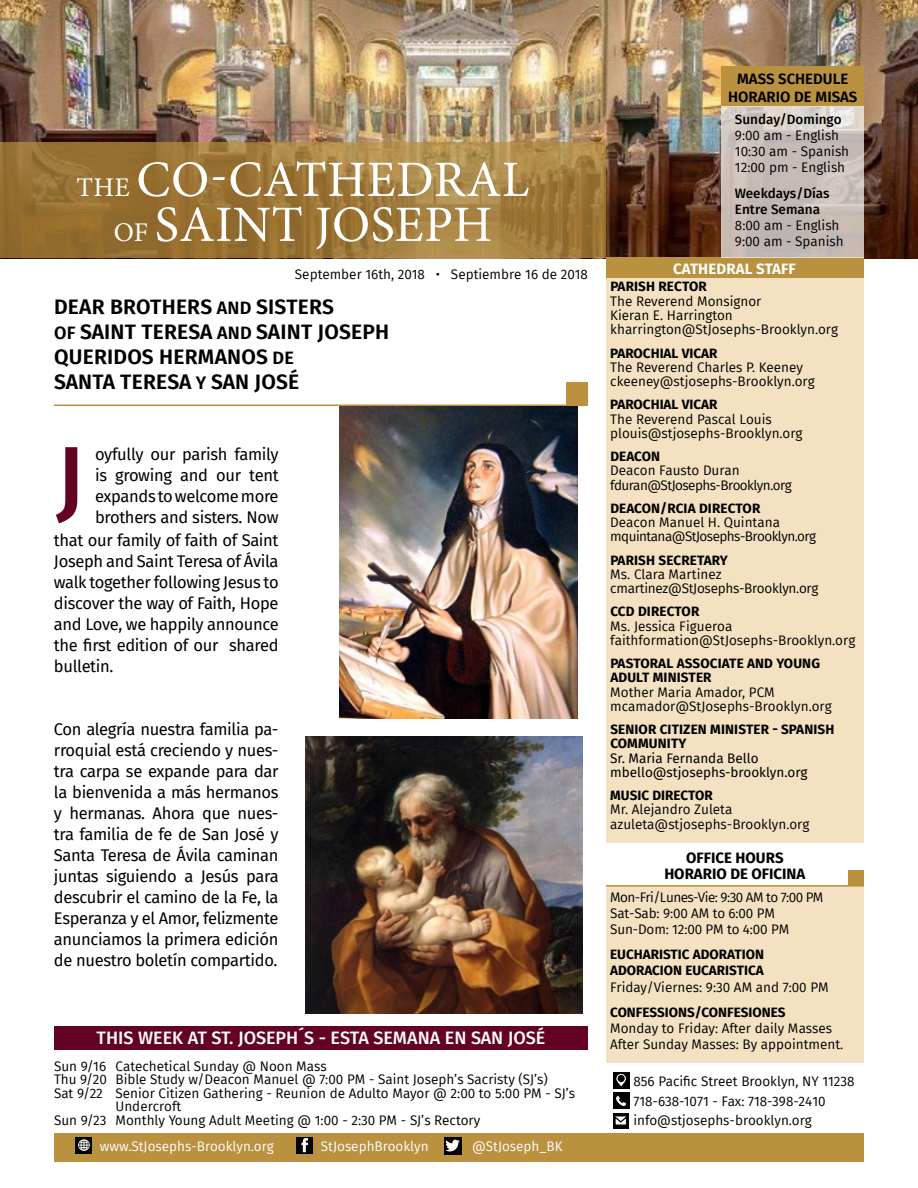
<style>
.page{position:relative;width:918px;height:1188px;background:#fff}
.page>*{position:absolute;margin:0;border:0;box-sizing:border-box;transform-origin:0 0}
.t1{font:500 90px "Fira Sans";color:#640221}
.t2{font:51px/45px "Minion Pro";letter-spacing:.01em;color:#fff;text-align:center}
.t3{font:600 21px/25.2px "Fira Sans";letter-spacing:.01em;color:#000}
.t4{font:500 18px "Fira Sans";color:#fff}
.t5{font:16.5px/21px "Fira Sans";letter-spacing:-.02em;color:#000;text-align:justify}
.t6{font:700 15px/16.5px "Fira Sans";color:#000;text-align:center}
.t7{font:600 15px/18px "Fira Sans";color:#000;text-align:center}
.t8{font:700 15px "Fira Sans";letter-spacing:.01em;color:#fff}
.t9{font:13.5px/14.2px "Fira Sans";color:#000}
.t10{font:700 13.5px/14.2px "Fira Sans";color:#000}
.t11{font:13.5px/16.2px "Fira Sans";letter-spacing:-.02em;color:#000}
.t12{font:13.5px/14.2px "Fira Sans";letter-spacing:-.04em;color:#000}
.t13{font:13.5px "Fira Sans";color:#fff}
.t14{font:13.5px/14.2px "Fira Sans";color:#000}
.t15{font:500 13.5px/16.2px "Fira Sans";color:#000}
.s1{font-size:27px}
.s2{font-size:18px}
</style>
<div class="page">
<img style="left:340px;top:406px;width:237px;height:313px">
<img style="left:306px;top:737px;width:277px;height:276px">
<img style="left:0;top:0;width:918px;height:258px">
<div style="left:606px;top:886px;width:258px;height:177px;background:#f3e1c2"></div>
<div style="left:606px;top:276px;width:258px;height:566px;background:#f3e1c2"></div>
<div style="left:54px;top:1134px;width:810px;height:28px;background:#b9913f"></div>
<svg style="left:0;top:143px;width:606px;height:115px;background:#9e793a"></svg>
<div style="left:76px;top:1137px;width:16px;height:16px;background:#000"></div>
<svg style="left:78px;top:1139px;width:12px;height:12px"></svg>
<div style="left:297px;top:1137px;width:16px;height:16px;background:#000"></div>
<svg style="left:301px;top:1138px;width:7px;height:14px"></svg>
<div style="left:606px;top:258px;width:258px;height:20px;background:#b9913f"></div>
<div style="left:54px;top:1026px;width:534px;height:24px;background:#640221"></div>
<div style="left:613px;top:1073px;width:16px;height:16px;background:#000"></div>
<svg style="left:616px;top:1074px;width:10px;height:12px"></svg>
<div style="left:618px;top:1075px;width:7px;height:7px;background:#000;border-radius:50%"></div>
<div style="left:613px;top:1093px;width:16px;height:16px;background:#000"></div>
<svg style="left:616px;top:1096px;width:10px;height:10px"></svg>
<div style="left:613px;top:1113px;width:15px;height:15px;background:#000"></div>
<svg style="left:615px;top:1116px;width:12px;height:9px"></svg>
<hr style="left:606px;top:885px;width:258px;height:2px;background:#b9913f">
<div style="left:848px;top:870px;width:16px;height:16px;background:#b9913f"></div>
<div style="left:721px;top:66px;width:143px;height:41px;background:#b9913f"></div>
<svg style="left:721px;top:107px;width:143px;height:151px;background:#c9bfbb"></svg>
<div style="left:567px;top:382px;width:21px;height:23px;background:#b9913f"></div>
<hr style="left:54px;top:405px;width:534px;height:1px;background:#b9913f">
<svg style="left:444px;top:1137px;width:17px;height:17px"></svg>
<svg style="left:445px;top:1140px;width:15px;height:11px"></svg>
<h2 class="t2" style="left:77px;top:157px;width:454px"><span class="s1">THE</span> CO-CATHEDRAL<br><span class="s1">OF</span> SAINT JOSEPH</h2>
<p class="t9" style="left:295px;top:267px;width:295px">September 16th, 2018 • Septiembre 16 de 2018</p>
<h3 class="t3" style="left:54px;top:293px;width:337px">DEAR BROTHERS <span class="s2">AND</span> SISTERS<br><span class="s2">OF</span> SAINT TERESA <span class="s2">AND</span> SAINT JOSEPH<br>QUERIDOS HERMANOS <span class="s2">DE<br></span>SANTA TERESA <span class="s2">Y</span> SAN JOSÉ</h3>
<h1 class="t1" style="left:56px;top:406px;width:30px">J</h1>
<p class="t5" style="left:95px;top:444px;width:185px">oyfully our parish family is growing and our tent expands to welcome more brothers and sisters. Now</p>
<p class="t5" style="left:54px;top:529px;width:226px">that our family of faith of Saint Joseph and Saint Teresa of Ávila walk together following Jesus to discover the way of Faith, Hope and Love, we happily announce the first edition of our shared bulletin.</p>
<p class="t5" style="left:54px;top:718px;width:226px">Con alegría nuestra familia pa&shy;rroquial está creciendo y nues&shy;tra carpa se expande para dar la bienvenida a más hermanos y hermanas. Ahora que nues&shy;tra familia de fe de San José y Santa Teresa de Ávila caminan juntas siguiendo a Jesús para descubrir el camino de la Fe, la Esperanza y el Amor, felizmente anunciamos la primera edición de nuestro boletín compartido.</p>
<h3 class="t4" style="left:97px;top:1023px;width:450px">THIS WEEK AT ST. JOSEPH´S - ESTA SEMANA EN SAN JOSÉ</h3>
<p class="t9" style="left:54px;top:1058px;width:274px">Sun 9/16 Catechetical Sunday @ Noon Mass</p>
<p class="t9" style="left:54px;top:1072px;width:495px">Thu 9/20 Bible Study w/Deacon Manuel @ 7:00 PM - Saint Joseph’s Sacristy (SJ’s)</p>
<p class="t9" style="left:54px;top:1085px;width:523px">Sat 9/22 Senior Citizen Gathering - Reunion de Adulto Mayor @ 2:00 to 5:00 PM - SJ’s</p>
<p class="t9" style="left:116px;top:1099px;width:67px">Undercroft</p>
<p class="t9" style="left:54px;top:1112px;width:428px">Sun 9/23 Monthly Young Adult Meeting @ 1:00 - 2:30 PM - SJ’s Rectory</p>
<p class="t13" style="left:100px;top:1136px;width:176px">www.StJosephs-Brooklyn.org</p>
<p class="t13" style="left:321px;top:1136px;width:109px">StJosephBrooklyn</p>
<p class="t13" style="left:472px;top:1136px;width:92px">@StJoseph_BK</p>
<p class="t7" style="left:728px;top:69px;width:131px">MASS SCHEDULE<br>HORARIO DE MISAS</p>
<p class="t15" style="left:735px;top:110px;width:108px">Sunday/Domingo</p>
<p class="t9" style="left:735px;top:127px;width:116px;line-height:16.2px">9:00 am - English<br>10:30 am - Spanish<br>12:00 pm - English</p>
<p class="t15" style="left:735px;top:184px;width:96px">Weekdays/Días<br>Entre Semana</p>
<p class="t9" style="left:735px;top:217px;width:110px;line-height:16.2px">8:00 am - English<br>9:00 am - Spanish</p>
<p class="t8" style="left:673px;top:256px;width:124px">CATHEDRAL STAFF</p>
<p class="t10" style="left:610px;top:279px;width:98px">PARISH RECTOR</p>
<p class="t9" style="left:610px;top:294px;width:229px">The Reverend Monsignor<br>Kieran E. Harrington kharrington@StJosephs-Brooklyn.org</p>
<p class="t10" style="left:610px;top:345px;width:109px">PAROCHIAL VICAR</p>
<p class="t9" style="left:610px;top:360px;width:206px">The Reverend Charles P. Keeney ckeeney@stjosephs-Brooklyn.org</p>
<p class="t10" style="left:610px;top:396px;width:109px">PAROCHIAL VICAR</p>
<p class="t9" style="left:610px;top:411px;width:194px">The Reverend Pascal Louis plouis@stjosephs-Brooklyn.org</p>
<p class="t10" style="left:610px;top:448px;width:51px">DEACON</p>
<p class="t12" style="left:610px;top:463px;width:183px">Deacon Fausto Duran fduran@StJosephs-Brooklyn.org</p>
<p class="t10" style="left:610px;top:500px;width:152px">DEACON/RCIA DIRECTOR</p>
<p class="t12" style="left:610px;top:515px;width:207px">Deacon Manuel H. Quintana mquintana@StJosephs-Brooklyn.org</p>
<p class="t10" style="left:610px;top:552px;width:119px">PARISH SECRETARY</p>
<p class="t11" style="left:610px;top:567px;width:210px;line-height:14.2px">Ms. Clara Martinez cmartinez@StJosephs-Brooklyn.org</p>
<p class="t10" style="left:610px;top:604px;width:90px">CCD DIRECTOR</p>
<p class="t9" style="left:610px;top:618px;width:247px">Ms. Jessica Figueroa faithformation@StJosephs-Brooklyn.org</p>
<p class="t10" style="left:610px;top:655px;width:211px">PASTORAL ASSOCIATE AND YOUNG<br>ADULT MINISTER</p>
<p class="t9" style="left:610px;top:684px;width:223px">Mother Maria Amador, PCM mcamador@StJosephs-Brooklyn.org</p>
<p class="t10" style="left:610px;top:721px;width:226px">SENIOR CITIZEN MINISTER - SPANISH<br>COMMUNITY</p>
<p class="t14" style="left:610px;top:750px;width:199px">Sr. Maria Fernanda Bello mbello@stjosephs-brooklyn.org</p>
<p class="t10" style="left:610px;top:787px;width:104px">MUSIC DIRECTOR</p>
<p class="t9" style="left:610px;top:802px;width:201px">Mr. Alejandro Zuleta azuleta@stjosephs-Brooklyn.org</p>
<p class="t6" style="left:664px;top:848px;width:143px">OFFICE HOURS<br>HORARIO DE OFICINA</p>
<p class="t11" style="left:610px;top:888px;width:215px">Mon-Fri/Lunes-Vie: 9:30 AM to 7:00 PM<br>Sat-Sab: 9:00 AM to 6:00 PM<br>Sun-Dom: 12:00 PM to 4:00 PM</p>
<p class="t10" style="left:610px;top:945px;width:155px;line-height:16.2px">EUCHARISTIC ADORATION<br>ADORACION EUCARISTICA</p>
<p class="t9" style="left:610px;top:979px;width:220px">Friday/Viernes: 9:30 AM and 7:00 PM</p>
<p class="t10" style="left:610px;top:1004px;width:177px">CONFESSIONS/CONFESIONES</p>
<p class="t9" style="left:610px;top:1020px;width:235px;line-height:16.2px">Monday to Friday: After daily Masses<br>After Sunday Masses: By appointment.</p>
<p class="t9" style="left:633px;top:1071px;width:223px;line-height:19.5px">856 Pacific Street Brooklyn, NY 11238<br>718-638-1071 - Fax: 718-398-2410 info@stjosephs-brooklyn.org</p>
</div>
